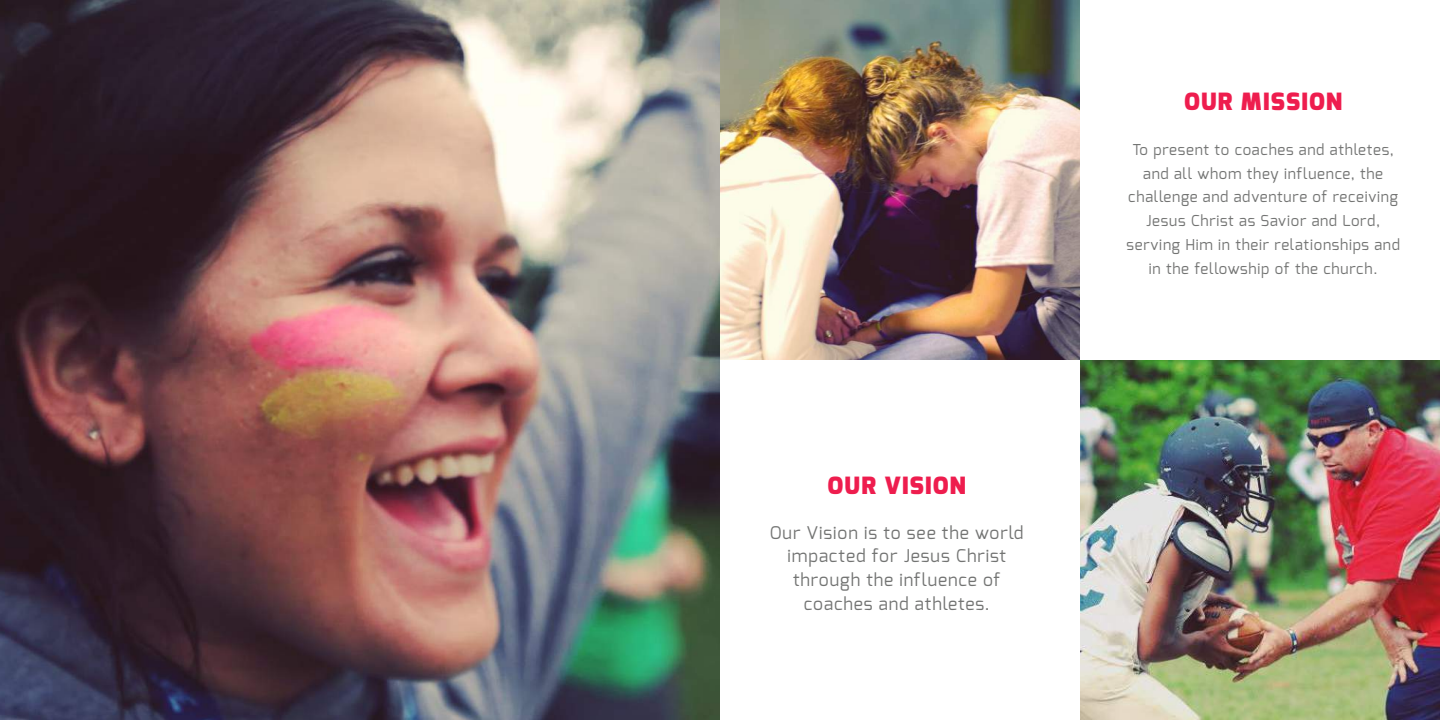
<style>
.page{position:relative;width:1440px;height:720px;background:#fff}
.page>*{position:absolute;margin:0;border:0;box-sizing:border-box;transform-origin:0 0}
.t1{font:900 23.75px "Exo";letter-spacing:.05em;color:#ee1d4e}
.t2{font:17.5px/23.8px "Exo";letter-spacing:.05em;color:#737473;text-align:center}
.t3{font:15px/23.8px "Exo";letter-spacing:.05em;color:#737473;text-align:center}
</style>
<div class="page">
<img style="left:0;top:0;width:720px;height:720px">
<img style="left:720px;top:0;width:360px;height:360px">
<img style="left:1080px;top:360px;width:360px;height:360px">
<h1 class="t1" style="left:828px;top:470px;width:140px">OUR VISION</h1>
<p class="t2" style="left:770px;top:520px;width:255px">Our Vision is to see the world impacted for Jesus Christ through the influence of coaches and athletes.</p>
<h1 class="t1" style="left:1184px;top:86px;width:160px">OUR MISSION</h1>
<p class="t3" style="left:1126px;top:138px;width:275px">To present to coaches and athletes, and all whom they influence, the challenge and adventure of receiving Jesus Christ as Savior and Lord, serving Him in their relationships and in the fellowship of the church.</p>
</div>
